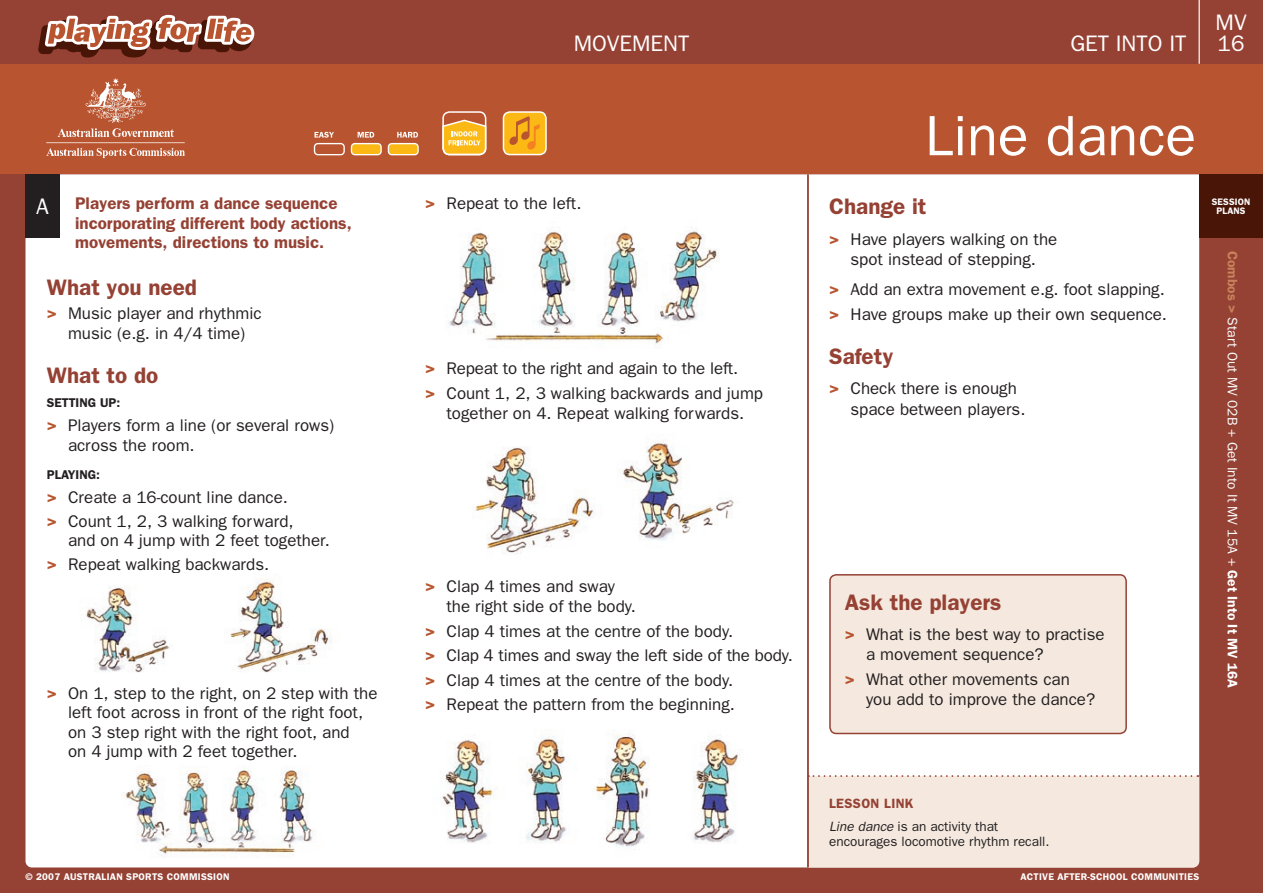
<style>
.page{position:relative;width:1263px;height:893px;background:#fff}
.page>*{position:absolute;margin:0;border:0;box-sizing:border-box;transform-origin:0 0}
.t1{font:57px "Franklin Gothic";color:#fff}
.t2{font:22.65px "Franklin Gothic";color:#fff}
.t3{font:600 22.5px "Franklin Gothic";color:#954134}
.t4{font:22.5px/21px "Franklin Gothic";color:#fff}
.t5{font:16.95px/20.1px "Franklin Gothic";color:#231f20}
.t6{font:600 16.95px/19.5px "Franklin Gothic";color:#954134}
.t7{font:13.8px "Franklin Gothic";color:#fff}
.t8{font:13.5px/23.5px "Franklin Gothic";color:#231f20}
.t9{font:600 12.75px "Franklin Gothic";color:#231f20}
.t10{font:600 9.75px "Franklin Gothic";letter-spacing:.025em;color:#fff}
.t11{font:600 9.45px/9.1px "Franklin Gothic";color:#fff}
.s1{font-weight:600;color:#b85530}
.s2{font-weight:600;color:#c9825b}
.s3{font-weight:600}
.s4{font-weight:600;color:#954134}
.s5{font-style:italic}
</style>
<div class="page">
<div style="left:0;top:64px;width:1263px;height:110px;background:#b85530"></div>
<div style="left:0;top:174px;width:1263px;height:719px;background:#954134"></div>
<div style="left:0;top:0;width:1263px;height:64px;background:#954134"></div>
<div style="left:26px;top:174px;width:1173px;height:693px;background:#fff"></div>
<img style="left:46px;top:78px;width:139px;height:81px">
<div style="left:442px;top:111px;width:44px;height:44px;border:2px solid #fff;border-radius:6px"></div>
<svg style="left:442px;top:118px;width:45px;height:38px;background:#f2bb54"></svg>
<svg style="left:38px;top:15px;width:216px;height:43px"></svg>
<div style="left:1199px;top:174px;width:64px;height:64px;background:#481506"></div>
<div style="left:314px;top:143px;width:31px;height:12px;border:1px solid #fff;border-radius:3px"></div>
<div style="left:351px;top:144px;width:30px;height:11px;background:#fcb814;border-radius:3px"></div>
<div style="left:351px;top:143px;width:31px;height:12px;border:1px solid #fff;border-radius:3px"></div>
<div style="left:388px;top:144px;width:30px;height:11px;background:#fcb814;border-radius:3px"></div>
<div style="left:388px;top:143px;width:31px;height:12px;border:1px solid #fff;border-radius:3px"></div>
<svg style="left:314px;top:132px;width:20px;height:6px"></svg>
<svg style="left:358px;top:132px;width:16px;height:6px"></svg>
<svg style="left:397px;top:132px;width:21px;height:6px"></svg>
<hr style="left:1198px;top:0;width:2px;height:64px;background:#fff">
<div style="left:26px;top:174px;width:34px;height:64px;background:#231f20"></div>
<div style="left:830px;top:575px;width:296px;height:158px;background:#f5e9df;border-radius:6px"></div>
<div style="left:829px;top:574px;width:298px;height:160px;border:2px solid #954134;border-radius:6px"></div>
<div style="left:503px;top:112px;width:43px;height:43px;background:#fcb814;border-radius:6px"></div>
<div style="left:503px;top:111px;width:44px;height:44px;border:2px solid #fff;border-radius:6px"></div>
<svg style="left:509px;top:116px;width:30px;height:34px"></svg>
<img style="left:51px;top:573px;width:293px;height:107px">
<img style="left:107px;top:765px;width:223px;height:94px">
<img style="left:432px;top:221px;width:292px;height:128px">
<img style="left:429px;top:434px;width:345px;height:126px">
<img style="left:419px;top:729px;width:338px;height:128px">
<hr style="left:807px;top:174px;width:2px;height:693px;background:#954134">
<div style="left:808px;top:775px;width:391px;height:92px;background:#f5e9df"></div>
<h3 class="t4" style="left:574px;top:32px;width:117px">MOVEMENT</h3>
<h3 class="t4" style="left:1070px;top:32px;width:118px">GET INTO IT</h3>
<h3 class="t4" style="left:1215px;top:11px;width:33px">MV<br>16</h3>
<h1 class="t1" style="left:925px;top:103px;width:273px">Line dance</h1>
<p class="t6" style="left:75px;top:193px;width:278px">Players perform a dance sequence incorporating different body actions, movements, directions to music.</p>
<h3 class="t3" style="left:47px;top:274px;width:152px">What you need</h3>
<p class="t5" style="left:47px;top:303px;width:216px;text-align:center"><span class="s1">&gt;</span> Music player and rhythmic music (e.g. in 4/4 time)</p>
<h3 class="t3" style="left:47px;top:362px;width:113px">What to do</h3>
<p class="t9" style="left:47px;top:395px;width:75px">Setting up:</p>
<p class="t5" style="left:68px;top:415px;width:268px;text-indent:-21px"><span class="s1">&gt;</span> Players form a line (or several rows) across the room.</p>
<p class="t9" style="left:47px;top:467px;width:55px">Playing:</p>
<p class="t5" style="left:47px;top:485px;width:248px;line-height:23.7px"><span class="s1">&gt;</span> Create a 16-count line dance. <span class="s1">&gt;</span> Count 1, 2, 3 walking forward,</p>
<p class="t5" style="left:47px;top:528px;width:285px;line-height:23.7px;text-indent:21px">and on 4 jump with 2 feet together. <span class="s1">&gt;</span> Repeat walking backwards.</p>
<h2 class="t2" style="left:36px;top:193px;width:14px">A</h2>
<p class="t5" style="left:68px;top:683px;width:311px;line-height:19.5px;text-indent:-21px"><span class="s1">&gt;</span> On 1, step to the right, on 2 step with the left foot across in front of the right foot, on 3 step right with the right foot, and<br>on 4 jump with 2 feet together.</p>
<p class="t5" style="left:425px;top:193px;width:158px"><span class="s1">&gt;</span> Repeat to the left.</p>
<p class="t5" style="left:425px;top:356px;width:339px;line-height:24.3px"><span class="s1">&gt;</span> Repeat to the right and again to the left.<br><span class="s1">&gt;</span> Count 1, 2, 3 walking backwards and jump</p>
<p class="t5" style="left:446px;top:403px;width:299px">together on 4. Repeat walking forwards.</p>
<h3 class="t3" style="left:829px;top:193px;width:99px">Change it</h3>
<p class="t5" style="left:829px;top:228px;width:230px;text-align:center"><span class="s1">&gt;</span> Have players walking on the spot instead of stepping.</p>
<p class="t5" style="left:829px;top:277px;width:339px;line-height:24.3px"><span class="s1">&gt;</span> Add an extra movement e.g. foot slapping. <span class="s1">&gt;</span> Have groups make up their own sequence.</p>
<h3 class="t3" style="left:829px;top:343px;width:65px">Safety</h3>
<p class="t5" style="left:850px;top:378px;width:176px;text-indent:-21px"><span class="s1">&gt;</span> Check there is enough space between players.</p>
<p class="t5" style="left:446px;top:576px;width:191px;text-indent:-21px"><span class="s1">&gt;</span> Clap 4 times and sway the right side of the body.</p>
<p class="t5" style="left:425px;top:618px;width:369px;line-height:24.3px"><span class="s1">&gt;</span> Clap 4 times at the centre of the body.<br><span class="s1">&gt;</span> Clap 4 times and sway the left side of the body. <span class="s1">&gt;</span> Clap 4 times at the centre of the body.<br><span class="s1">&gt;</span> Repeat the pattern from the beginning.</p>
<h3 class="t3" style="left:845px;top:589px;width:158px">Ask the players</h3>
<p class="t5" style="left:866px;top:624px;width:240px;text-indent:-21px"><span class="s1">&gt;</span> What is the best way to practise a movement sequence?</p>
<p class="t5" style="left:866px;top:669px;width:231px;text-indent:-21px"><span class="s1">&gt;</span> What other movements can you add to improve the dance?</p>
<p class="t11" style="left:1216px;top:197px;width:13px;text-indent:-5px">SESSION<br>PLANS</p>
<p class="t7" style="left:1240px;top:251px;width:438px;rotate:90deg"><span class="s2">Combos &gt;</span> Start Out MV 02B + Get Into It MV 15A + <span class="s3">Get Into It MV 16A</span></p>
<p class="t8" style="left:829px;top:791px;width:171px"><span class="s4">Lesson link<br></span><span class="s5">Line dance</span> is an activity that</p>
<p class="t8" style="left:829px;top:829px;width:222px">encourages locomotive rhythm recall.</p>
<p class="t10" style="left:26px;top:871px;width:121px">© 2007 Australian SPORTS</p>
<p class="t10" style="left:167px;top:871px;width:8px">COMMISSION</p>
<p class="t10" style="left:1020px;top:871px;width:180px">active after-school communities</p>
</div>
